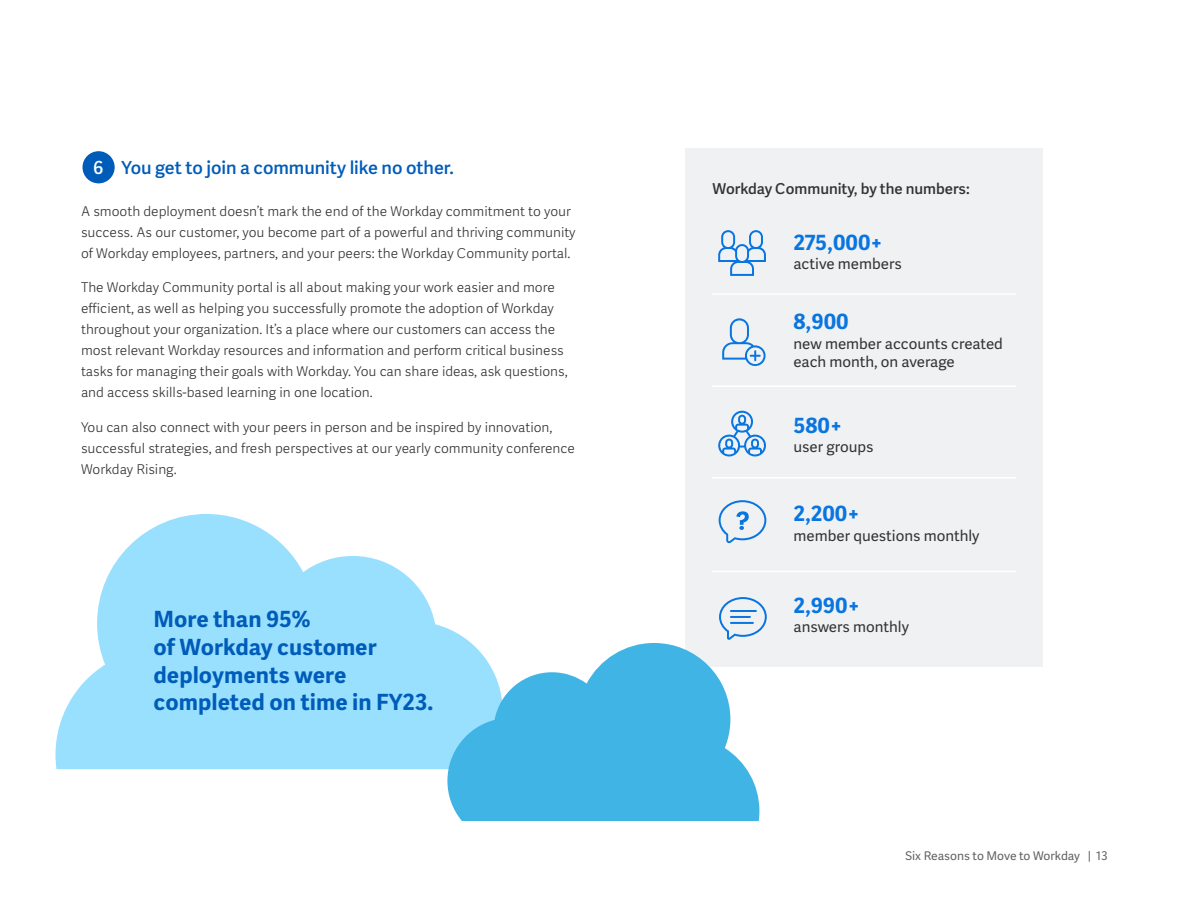
<style>
.page{position:relative;width:1188px;height:918px;background:#fff}
.page>*{position:absolute;margin:0;border:0;box-sizing:border-box;transform-origin:0 0}
.t1{font:700 22.35px/27.9px "Workday Adelle Sans";color:#005cb9}
.t2{font:700 21px "Workday Adelle Sans";color:#0875e1}
.t3{font:500 18px "Workday Adelle Sans";letter-spacing:-.005em;color:#005cb9}
.t4{font:15px/18px "Workday Adelle Sans";color:#333}
.t5{font:500 15px "Workday Adelle Sans";color:#333}
.t6{font:300 13.5px/21px "Workday Adelle Sans";color:#333}
.t7{font:12px "Workday Adelle Sans";color:#616161}
.s1{color:#fff}
</style>
<div class="page">
<div style="left:83px;top:151px;width:32px;height:32px;background:#005cb9;border-radius:50%"></div>
<svg style="left:55px;top:514px;width:416px;height:255px;fill:#99e0ff"></svg>
<div style="left:686px;top:148px;width:357px;height:520px;background:#f0f1f2"></div>
<svg style="left:722px;top:318px;width:44px;height:48px"></svg>
<svg style="left:718px;top:411px;width:48px;height:45px"></svg>
<svg style="left:719px;top:500px;width:47px;height:43px"></svg>
<svg style="left:719px;top:597px;width:48px;height:43px"></svg>
<svg style="left:718px;top:230px;width:48px;height:46px"></svg>
<hr style="left:712px;top:293px;width:304px;height:2px;background:#fff">
<hr style="left:712px;top:386px;width:304px;height:1px;background:#fff">
<hr style="left:712px;top:477px;width:304px;height:1px;background:#fff">
<hr style="left:712px;top:571px;width:304px;height:1px;background:#fff">
<svg style="left:447px;top:643px;width:312px;height:178px;fill:#40b4e5"></svg>
<h3 class="t3" style="left:93px;top:157px;width:362px"><span class="s1">6</span> You get to join a community like no other.</h3>
<p class="t6" style="left:81px;top:201px;width:496px">A smooth deployment doesn’t mark the end of the Workday commitment to your success. As our customer, you become part of a powerful and thriving community of Workday employees, partners, and your peers: the Workday Community portal.</p>
<p class="t6" style="left:81px;top:277px;width:488px">The Workday Community portal is all about making your work easier and more efficient, as well as helping you successfully promote the adoption of Workday throughout your organization. It’s a place where our customers can access the most relevant Workday resources and information and perform critical business tasks for managing their goals with Workday. You can share ideas, ask questions, and access skills-based learning in one location.</p>
<p class="t6" style="left:81px;top:417px;width:496px">You can also connect with your peers in person and be inspired by innovation, successful strategies, and fresh perspectives at our yearly community conference<br>Workday Rising.</p>
<h1 class="t1" style="left:154px;top:606px;width:281px">More than 95%<br>of Workday customer deployments were completed on time in FY23.</h1>
<p class="t5" style="left:712px;top:180px;width:259px">Workday Community, by the numbers:</p>
<h2 class="t2" style="left:794px;top:230px;width:91px">275,000+</h2>
<p class="t4" style="left:794px;top:256px;width:110px">active members</p>
<h2 class="t2" style="left:794px;top:309px;width:57px">8,900</h2>
<p class="t4" style="left:793px;top:335px;width:211px">new member accounts created each month, on average</p>
<h2 class="t2" style="left:794px;top:413px;width:50px">580+</h2>
<p class="t4" style="left:793px;top:439px;width:82px">user groups</p>
<h2 class="t2" style="left:794px;top:501px;width:68px">2,200+</h2>
<p class="t4" style="left:794px;top:527px;width:187px">member questions monthly</p>
<h2 class="t2" style="left:794px;top:593px;width:68px">2,990+</h2>
<p class="t4" style="left:794px;top:619px;width:117px">answers monthly</p>
<p class="t7" style="left:905px;top:849px;width:204px">Six Reasons to Move to Workday | 13</p>
</div>
